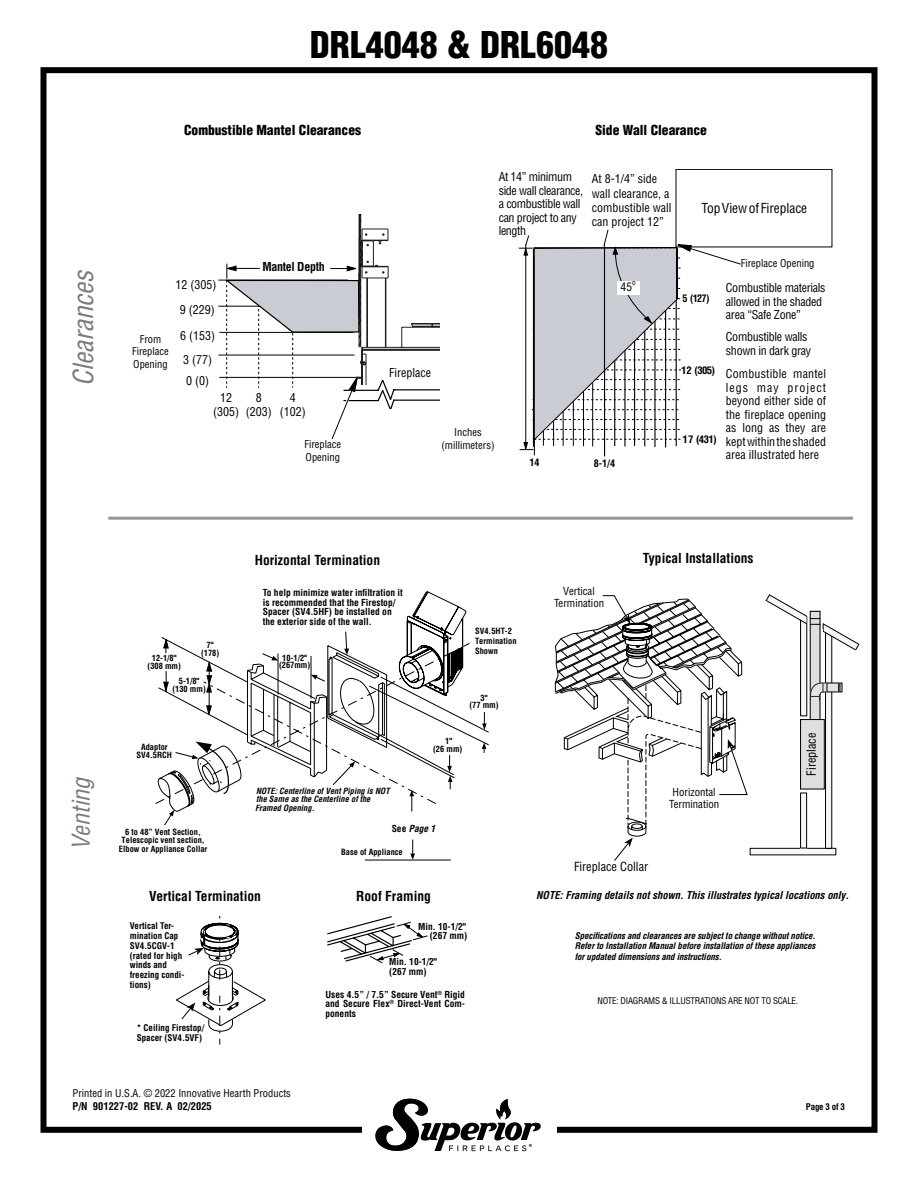
<style>
.page{position:relative;width:918px;height:1188px;background:#fff}
.page>*{position:absolute;margin:0;border:0;box-sizing:border-box;transform-origin:0 0}
.t1{font:900 condensed 36px "Helvetica LT Pro";color:#000}
.t2{font:italic condensed 27px "Helvetica LT Pro";color:#797b7e}
.t3{font:italic condensed 24px "Helvetica LT Pro";color:#797b7e}
.t4{font:700 condensed 13.5px "Helvetica LT Pro";color:#000}
.t5{font:900 condensed 13.5px "Helvetica LT Pro";color:#000}
.t6{font:condensed 13.5px "Helvetica LT Pro";letter-spacing:-.005em;color:#000}
.t7{font:condensed 12.3px "Helvetica LT Pro";color:#000}
.t8{font:condensed 12px/13.5px "Helvetica LT Pro";letter-spacing:-.025em;color:#000}
.t9{font:condensed 12px/14.4px "Helvetica LT Pro";color:#000}
.t10{font:700 condensed 12px "Helvetica LT Pro";letter-spacing:-.025em;color:#000}
.t11{font:condensed 11.55px "Helvetica LT Pro";color:#000}
.t12{font:condensed 10.8px/12px "Helvetica LT Pro";color:#000;text-align:center}
.t13{font:italic 700 condensed 10.65px "Helvetica LT Pro";color:#000}
.t14{font:condensed 10.5px/12.6px "Helvetica LT Pro";color:#000;text-align:center}
.t15{font:700 condensed 10.5px "Helvetica LT Pro";color:#000}
.t16{font:700 condensed 10.2px "Helvetica";letter-spacing:-.06em;color:#000;scale:1.06 1}
.t17{font:700 condensed 10.2px "Helvetica";letter-spacing:-.06em;color:#000}
.t18{font:700 condensed 9.45px/9.4px "Helvetica LT Pro";color:#000}
.t19{font:700 condensed 9.45px/9.4px "Helvetica";color:#000}
.t20{font:italic 700 condensed 9.45px "Helvetica LT Pro";color:#000}
.t21{font:italic 700 condensed 9px/10.5px "Helvetica LT Pro";letter-spacing:-.01em;color:#000;text-align:justify}
.t22{font:700 condensed 9px/9.8px "Helvetica LT Pro";color:#000}
.t23{font:condensed 9px "Helvetica LT Pro";letter-spacing:-.025em;color:#000}
.t24{font:700 condensed 8.4px/7.8px "Helvetica";color:#000;text-align:center}
.t25{font:italic 700 condensed 8.4px/8.4px "Helvetica";color:#000}
.t26{font:condensed 7.2px "Helvetica LT Pro";color:#000}
.s1{font-style:normal}
</style>
<div class="page">
<div style="left:40px;top:67px;width:838px;height:1066px;border:6px solid #000"></div>
<hr style="left:108px;top:517px;width:745px;height:3px;background:#939598">
<svg style="left:533px;top:450px;width:145px;height:70px"></svg>
<div style="left:676px;top:169px;width:156px;height:78px;border:1px solid #000"></div>
<svg style="left:519px;top:229px;width:224px;height:221px"></svg>
<svg style="left:218px;top:214px;width:221px;height:226px"></svg>
<svg style="left:365px;top:840px;width:86px;height:21px"></svg>
<svg style="left:157px;top:592px;width:332px;height:233px"></svg>
<div style="left:263px;top:590px;width:140px;height:40px;background:#fff"></div>
<svg style="left:176px;top:916px;width:90px;height:129px"></svg>
<svg style="left:327px;top:916px;width:101px;height:48px"></svg>
<div style="left:810px;top:611px;width:10px;height:108px;background:#dedfe0"></div>
<hr style="left:820px;top:611px;width:1px;height:145px;background:#000">
<hr style="left:810px;top:611px;width:1px;height:146px;background:#000">
<div style="left:750px;top:848px;width:86px;height:7px;background:#f5f6f6"></div>
<div style="left:750px;top:848px;width:86px;height:7px;border:1px solid #000"></div>
<div style="left:826px;top:631px;width:6px;height:217px;background:#f5f6f6"></div>
<div style="left:825px;top:630px;width:7px;height:219px;border:1px solid #000"></div>
<div style="left:801px;top:616px;width:6px;height:100px;background:#f5f6f6"></div>
<div style="left:800px;top:616px;width:7px;height:100px;border:1px solid #000"></div>
<div style="left:801px;top:793px;width:6px;height:55px;background:#f5f6f6"></div>
<div style="left:800px;top:793px;width:7px;height:55px;border:1px solid #000"></div>
<div style="left:801px;top:720px;width:23px;height:69px;background:#dedfe0"></div>
<div style="left:800px;top:719px;width:25px;height:70px;border:1px solid #000"></div>
<svg style="left:765px;top:594px;width:95px;height:57px"></svg>
<svg style="left:810px;top:683px;width:17px;height:18px"></svg>
<div style="left:827px;top:683px;width:15px;height:9px;background:#e1e2e3"></div>
<svg style="left:838px;top:684px;width:3px;height:7px"></svg>
<svg style="left:554px;top:595px;width:194px;height:266px"></svg>
<div style="left:362px;top:1101px;width:195px;height:54px;background:#fff"></div>
<svg style="left:375px;top:1099px;width:166px;height:52px"></svg>
<h1 class="t1" style="left:310px;top:22px;width:300px">DRL4048 &amp; DRL6048</h1>
<p class="t5" style="left:184px;top:122px;width:178px">Combustible Mantel Clearances</p>
<p class="t5" style="left:595px;top:122px;width:113px">Side Wall Clearance</p>
<h2 class="t2" style="left:67px;top:386px;width:118px;rotate:-90deg">Clearances</h2>
<p class="t14" style="left:132px;top:332px;width:38px">From<br>Fireplace<br>Opening</p>
<p class="t9" style="left:176px;top:272px;width:42px;line-height:25.5px;text-align:center">12 (305)<br>9 (229)<br>6 (153)</p>
<p class="t8" style="left:183px;top:349px;width:30px;line-height:21.3px">3 (77)<br>0 (0)</p>
<p class="t8" style="left:213px;top:390px;width:27px;line-height:14.4px;text-align:center">12 (305)</p>
<p class="t10" style="left:262px;top:258px;width:64px">Mantel Depth</p>
<p class="t8" style="left:246px;top:390px;width:27px;line-height:14.4px;text-align:center">8 (203)</p>
<p class="t8" style="left:280px;top:390px;width:27px;line-height:14.4px;text-align:center">4 (102)</p>
<p class="t14" style="left:304px;top:438px;width:38px;text-align:left">Fireplace<br>Opening</p>
<p class="t9" style="left:389px;top:365px;width:43px">Fireplace</p>
<p class="t8" style="left:499px;top:170px;width:86px">At 14” minimum side wall clearance, a combustible wall can project to any length</p>
<p class="t9" style="left:592px;top:172px;width:81px">At 8-1/4” side wall clearance, a combustible wall can project 12”</p>
<p class="t14" style="left:441px;top:426px;width:55px">Inches (millimeters)</p>
<p class="t17" style="left:529px;top:456px;width:12px">14</p>
<p class="t11" style="left:621px;top:279px;width:13px">45</p>
<p class="t26" style="left:632px;top:278px;width:5px">o</p>
<p class="t17" style="left:594px;top:457px;width:23px">8-1/4</p>
<p class="t6" style="left:701px;top:200px;width:107px">Top View of Fireplace</p>
<p class="t17" style="left:682px;top:292px;width:29px">5 (127)</p>
<p class="t16" style="left:681px;top:363px;width:34px">12 (305)</p>
<p class="t16" style="left:683px;top:433px;width:34px">17 (431)</p>
<p class="t14" style="left:741px;top:257px;width:75px">Fireplace Opening</p>
<p class="t8" style="left:726px;top:281px;width:101px">Combustible materials allowed in the shaded area “Safe Zone”</p>
<p class="t8" style="left:726px;top:330px;width:87px">Combustible walls shown in dark gray</p>
<p class="t8" style="left:726px;top:367px;width:102px;text-align:justify">Combustible mantel legs may project beyond either side of the fireplace opening as long as they are kept within the shaded area illustrated here</p>
<h3 class="t3" style="left:66px;top:850px;width:74px;rotate:-90deg">Venting</h3>
<p class="t4" style="left:255px;top:551px;width:127px">Horizontal Termination</p>
<p class="t24" style="left:201px;top:641px;width:20px">7" (178)</p>
<p class="t24" style="left:172px;top:677px;width:35px">5-1/8" (130 mm)</p>
<p class="t24" style="left:148px;top:654px;width:35px">12-1/8" (308 mm)</p>
<p class="t18" style="left:263px;top:588px;width:142px">To help minimize water infiltration it is recommended that the Firestop/ Spacer (SV4.5HF) be installed on the exterior side of the wall.</p>
<p class="t24" style="left:279px;top:654px;width:33px">10-1/2" (267mm)</p>
<p class="t24" style="left:475px;top:626px;width:43px;line-height:10.1px;text-align:left">SV4.5HT-2<br>Termination<br>Shown</p>
<p class="t24" style="left:469px;top:694px;width:31px">3"<br>(77 mm)</p>
<p class="t24" style="left:445px;top:737px;width:8px">1"</p>
<p class="t24" style="left:141px;top:743px;width:28px">Adaptor</p>
<p class="t24" style="left:433px;top:745px;width:31px">(26 mm)</p>
<p class="t24" style="left:137px;top:751px;width:37px">SV4.5RCH</p>
<p class="t24" style="left:119px;top:828px;width:90px;line-height:8.4px">6 to 48” Vent Section,<br>Telescopic vent section,<br>Elbow or Appliance Collar</p>
<p class="t25" style="left:255px;top:787px;width:136px">NOTE: Centerline of Vent Piping is NOT the Same as the Centerline of the<br>Framed Opening.</p>
<p class="t20" style="left:392px;top:822px;width:45px"><span class="s1">See</span> Page 1</p>
<p class="t24" style="left:341px;top:848px;width:63px">Base of Appliance</p>
<p class="t4" style="left:149px;top:887px;width:113px">Vertical Termination</p>
<p class="t22" style="left:130px;top:921px;width:56px">Vertical Ter&shy;mination Cap<br>SV4.5CGV-1 (rated for high winds and freezing condi&shy;tions)</p>
<p class="t22" style="left:137px;top:1023px;width:69px">* Ceiling Firestop/<br>Spacer (SV4.5VF)</p>
<p class="t4" style="left:356px;top:887px;width:76px">Roof Framing</p>
<p class="t19" style="left:418px;top:922px;width:51px;text-align:right">Min. 10-1/2" (267 mm)</p>
<p class="t19" style="left:389px;top:957px;width:49px">Min. 10-1/2" (267 mm)</p>
<p class="t18" style="left:325px;top:989px;width:141px;text-align:justify">Uses 4.5” / 7.5” Secure Vent<sup>®</sup> Rigid and Secure Flex<sup>®</sup> Direct-Vent Com&shy;ponents</p>
<p class="t12" style="left:554px;top:585px;width:52px">Vertical<br>Termination</p>
<p class="t4" style="left:643px;top:550px;width:112px">Typical Installations</p>
<p class="t12" style="left:669px;top:786px;width:52px">Horizontal<br>Termination</p>
<p class="t7" style="left:574px;top:859px;width:76px">Fireplace Collar</p>
<p class="t7" style="left:804px;top:776px;width:45px;rotate:-90deg">Fireplace</p>
<p class="t13" style="left:536px;top:888px;width:314px">NOTE: Framing details not shown. This illustrates typical locations only.</p>
<p class="t21" style="left:575px;top:930px;width:242px">Specifications and clearances are subject to change without notice.<br>Refer to Installation Manual before installation of these appliances for updated dimensions and instructions.</p>
<p class="t23" style="left:597px;top:995px;width:202px">NOTE: DIAGRAMS &amp; ILLUSTRATIONS ARE NOT TO SCALE.</p>
<p class="t14" style="left:73px;top:1087px;width:220px">Printed in U.S.A. © 2022 Innovative Hearth Products</p>
<p class="t15" style="left:73px;top:1099px;width:141px">P/N 901227-02 REV. A 02/2025</p>
<p class="t22" style="left:806px;top:1102px;width:41px">Page 3 of 3</p>
</div>
